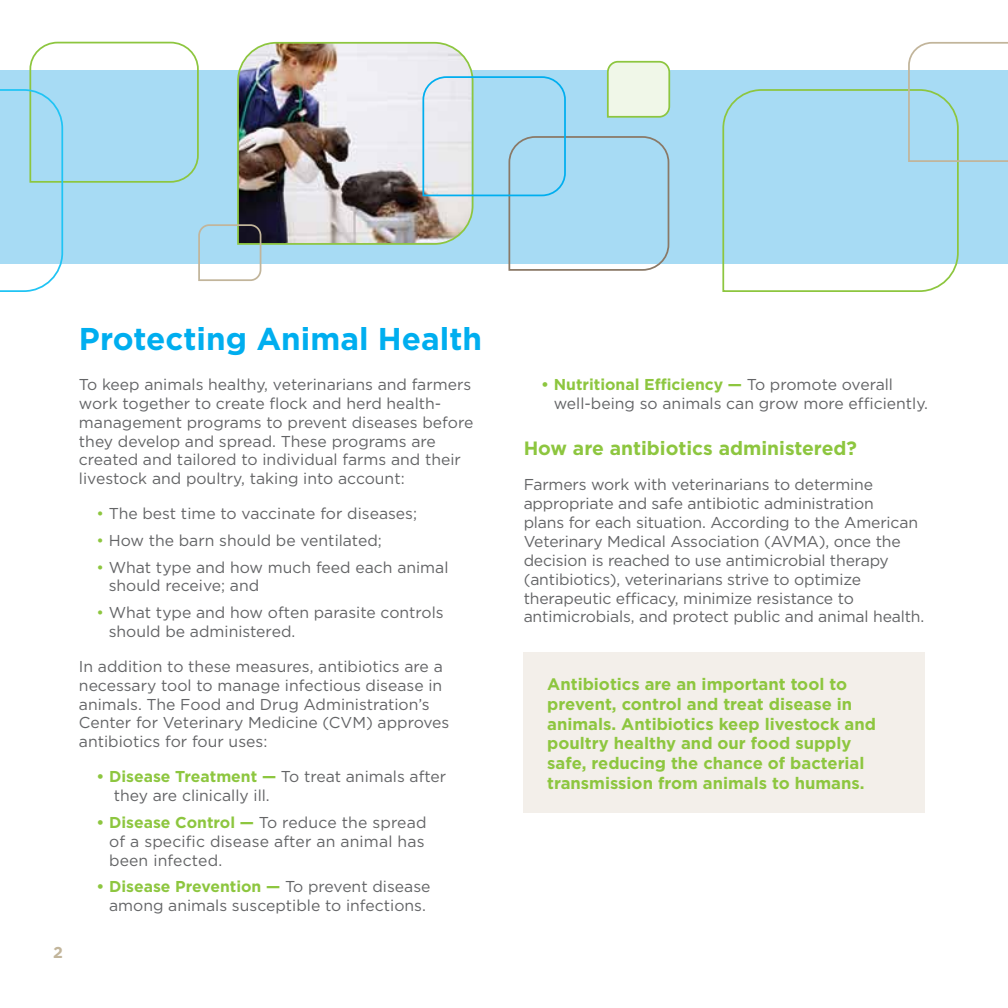
<style>
.page{position:relative;width:1008px;height:1008px;background:#fff}
.page>*{position:absolute;margin:0;border:0;box-sizing:border-box;transform-origin:0 0}
.t1{font:700 31.5px "Gotham";color:#00aeef}
.t2{font:700 19.25px "Gotham";color:#8dc63f}
.t3{font:700 16.62px/19.9px "Gotham";color:#8dc63f}
.t4{font:15.75px/18.9px "Gotham";color:#636466}
.t5{font:700 15.75px "Gotham";color:#c2b59b}
.s1{color:#8dc63f}
.s2{font-weight:700;color:#8dc63f}
</style>
<div class="page">
<div style="left:0;top:70px;width:1008px;height:194px;background:#a7dbf4"></div>
<img style="left:262px;top:41px;width:205px;height:204px">
<svg style="left:722px;top:89px;width:237px;height:203px"></svg>
<svg style="left:422px;top:60px;width:249px;height:211px"></svg>
<svg style="left:907px;top:42px;width:101px;height:121px"></svg>
<svg style="left:0;top:41px;width:262px;height:251px"></svg>
<div style="left:524px;top:652px;width:401px;height:161px;background:#f3efea"></div>
<p class="t5" style="left:53px;top:943px;width:11px">2</p>
<h1 class="t1" style="left:79px;top:320px;width:405px">Protecting Animal Health</h1>
<p class="t4" style="left:79px;top:375px;width:396px">To keep animals healthy, veterinarians and farmers work together to create flock and herd health&shy;management programs to prevent diseases before they develop and spread. These programs are created and tailored to individual farms and their livestock and poultry, taking into account:</p>
<p class="t4" style="left:96px;top:504px;width:322px"><span class="s1">•</span> The best time to vaccinate for diseases;</p>
<p class="t4" style="left:96px;top:530px;width:287px"><span class="s1">•</span> How the barn should be ventilated;</p>
<p class="t4" style="left:109px;top:557px;width:341px;text-indent:-12px"><span class="s1">•</span> What type and how much feed each animal should receive; and</p>
<p class="t4" style="left:109px;top:603px;width:337px;text-indent:-12px"><span class="s1">•</span> What type and how often parasite controls should be administered.</p>
<p class="t4" style="left:79px;top:656px;width:372px">In addition to these measures, antibiotics are a necessary tool to manage infectious disease in animals. The Food and Drug Administration’s Center for Veterinary Medicine (CVM) approves antibiotics for four uses:</p>
<p class="t4" style="left:114px;top:767px;width:334px;text-indent:-17px"><span class="s2">• Disease Treatment —</span> To treat animals after they are clinically ill.</p>
<p class="t4" style="left:109px;top:812px;width:319px;text-indent:-13px"><span class="s2">• Disease Control —</span> To reduce the spread of a specific disease after an animal has been infected.</p>
<p class="t4" style="left:96px;top:877px;width:336px;text-align:center"><span class="s2">• Disease Prevention —</span> To prevent disease among animals susceptible to infections.</p>
<p class="t4" style="left:554px;top:375px;width:376px;text-indent:-13px"><span class="s2">• Nutritional Efficiency —</span> To promote overall well-being so animals can grow more efficiently.</p>
<p class="t2" style="left:524px;top:438px;width:335px">How are antibiotics administered?</p>
<p class="t4" style="left:524px;top:475px;width:402px">Farmers work with veterinarians to determine appropriate and safe antibiotic administration<br>plans for each situation. According to the American Veterinary Medical Association (AVMA), once the decision is reached to use antimicrobial therapy (antibiotics), veterinarians strive to optimize therapeutic efficacy, minimize resistance to antimicrobials, and protect public and animal health.</p>
<p class="t3" style="left:547px;top:673px;width:330px">Antibiotics are an important tool to prevent, control and treat disease in animals. Antibiotics keep livestock and poultry healthy and our food supply safe, reducing the chance of bacterial transmission from animals to humans.</p>
</div>
